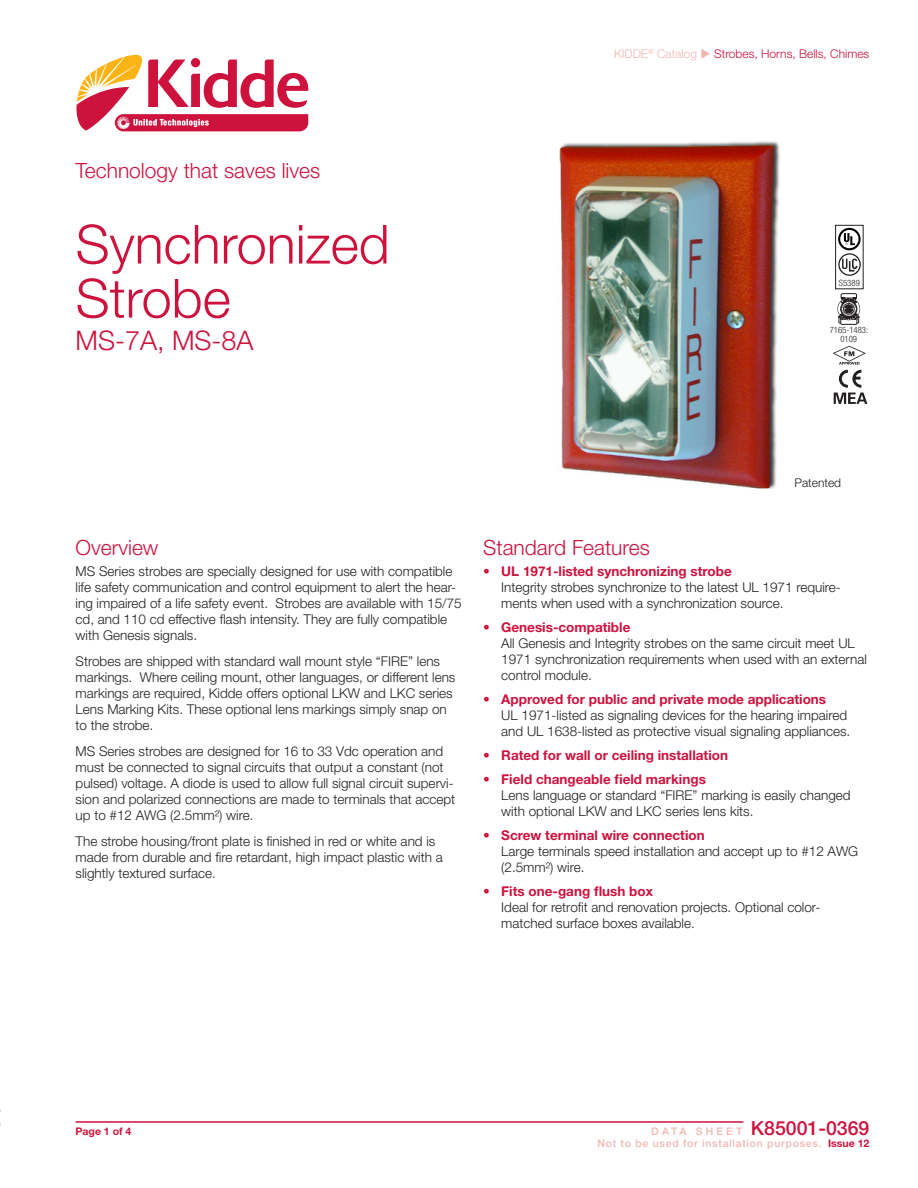
<style>
.page{position:relative;width:918px;height:1188px;background:#fff}
.page>*{position:absolute;margin:0;border:0;box-sizing:border-box;transform-origin:0 0}
.t1{font:300 54px/54px "Helvetica Neue LT Std";color:#cd123d}
.Model{font:300 27px "Helvetica Neue LT Std";color:#cd123d}
.HEAD{font:300 21px "Helvetica Neue LT Std";color:#cd123d}
.t2{font:500 19.5px "Helvetica Neue LT Std";color:#cd123d}
.BODY{font:300 13.5px/16.2px "Helvetica Neue LT Std";color:#231f20}
.t3{font:700 13.5px "Helvetica Neue LT Std";color:#cd123d}
.t4{font:300 12px "Helvetica Neue LT Std";color:#cd123d}
.t5{font:300 12px "Helvetica Neue LT Std";color:#231f20}
.t6{font:500 10.5px "Helvetica Neue LT Std";letter-spacing:.07em;color:#f0b7b0}
.t7{font:700 10.5px "Helvetica Neue LT Std";color:#cd123d}
.t8{font:300 condensed 8.7px/8.7px "Helvetica Neue";color:#231f20;text-align:center}
.s1{color:#f0b7b0}
.s2{font-weight:700;color:#cd123d}
.s3{font-size:10.5px;color:#f0b7b0}
</style>
<div class="page">
<hr style="left:76px;top:1121px;width:667px;height:2px;background:#cd123d">
<svg style="left:76px;top:55px;width:232px;height:76px"></svg>
<img style="left:559px;top:141px;width:221px;height:348px">
<div style="left:837px;top:298px;width:23px;height:22px;border:1px solid #231f20;border-radius:50%"></div>
<svg style="left:838px;top:293px;width:21px;height:32px"></svg>
<div style="left:841px;top:301px;width:16px;height:16px;border:1px solid #231f20;border-radius:50%"></div>
<svg style="left:838px;top:228px;width:23px;height:48px"></svg>
<div style="left:835px;top:225px;width:28px;height:64px;border:1px solid #231f20"></div>
<svg style="left:833px;top:346px;width:34px;height:58px"></svg>
<h3 class="HEAD" style="left:76px;top:158px;width:246px">Technology that saves lives</h3>
<p class="t1" style="left:76px;top:216px;width:316px">Synchronized<br>Strobe</p>
<p class="Model" style="left:76px;top:324px;width:180px">MS-7A, MS-8A</p>
<p class="t4" style="left:614px;top:47px;width:257px"><span class="s1">KIDDE</span><sup>®</sup> <span class="s1">Catalog</span> <span class="s1">◆</span> Strobes, Horns, Bells, Chimes</p>
<p class="t8" style="left:839px;top:279px;width:22px">S5389</p>
<p class="t8" style="left:830px;top:326px;width:40px">7165-1483:<br>0109</p>
<p class="HEAD" style="left:76px;top:535px;width:84px">Overview</p>
<p class="BODY" style="left:76px;top:563px;width:388px">MS Series strobes are specially designed for use with compatible life safety communication and control equipment to alert the hear&shy;ing impaired of a life safety event. Strobes are available with 15/75 cd, and 110 cd effective flash intensity. They are fully compatible with Genesis signals.</p>
<p class="BODY" style="left:76px;top:653px;width:381px">Strobes are shipped with standard wall mount style “FIRE” lens markings. Where ceiling mount, other languages, or different lens markings are required, Kidde offers optional LKW and LKC series Lens Marking Kits. These optional lens markings simply snap on to the strobe.</p>
<p class="BODY" style="left:76px;top:743px;width:381px">MS Series strobes are designed for 16 to 33 Vdc operation and must be connected to signal circuits that output a constant (not pulsed) voltage. A diode is used to allow full signal circuit supervi&shy;sion and polarized connections are made to terminals that accept up to #12 AWG (2.5mm²) wire.</p>
<p class="BODY" style="left:76px;top:833px;width:369px">The strobe housing/front plate is finished in red or white and is made from durable and fire retardant, high impact plastic with a slightly textured surface.</p>
<p class="t5" style="left:795px;top:475px;width:48px">Patented</p>
<p class="HEAD" style="left:483px;top:535px;width:168px">Standard Features</p>
<p class="BODY" style="left:501px;top:563px;width:341px;text-indent:-18px"><span class="s2">• UL 1971-listed synchronizing strobe<br></span>Integrity strobes synchronize to the latest UL 1971 require&shy;ments when used with a synchronization source.</p>
<p class="BODY" style="left:501px;top:619px;width:367px;text-indent:-18px"><span class="s2">• Genesis-compatible<br></span>All Genesis and Integrity strobes on the same circuit meet UL 1971 synchronization requirements when used with an external control module.</p>
<p class="BODY" style="left:501px;top:691px;width:351px;text-indent:-18px"><span class="s2">• Approved for public and private mode applications<br></span>UL 1971-listed as signaling devices for the hearing impaired and UL 1638-listed as protective visual signaling appliances.</p>
<p class="t3" style="left:483px;top:747px;width:246px">• Rated for wall or ceiling installation</p>
<p class="BODY" style="left:501px;top:771px;width:351px;text-indent:-18px"><span class="s2">• Field changeable field markings<br></span>Lens language or standard “FIRE” marking is easily changed with optional LKW and LKC series lens kits.</p>
<p class="BODY" style="left:501px;top:827px;width:359px;text-indent:-18px"><span class="s2">• Screw terminal wire connection<br></span>Large terminals speed installation and accept up to #12 AWG (2.5mm²) wire.</p>
<p class="BODY" style="left:501px;top:883px;width:321px;text-indent:-18px"><span class="s2">• Fits one-gang flush box<br></span>Ideal for retrofit and renovation projects. Optional color&shy;matched surface boxes available.</p>
<p class="t7" style="left:76px;top:1124px;width:57px">Page 1 of 4</p>
<p class="t2" style="left:651px;top:1116px;width:220px"><span class="s3">D A T A S H E E T</span> K85001-0369</p>
<p class="t6" style="left:597px;top:1137px;width:273px">Not to be used for installation purposes. <span class="s2">Issue 12</span></p>
</div>
